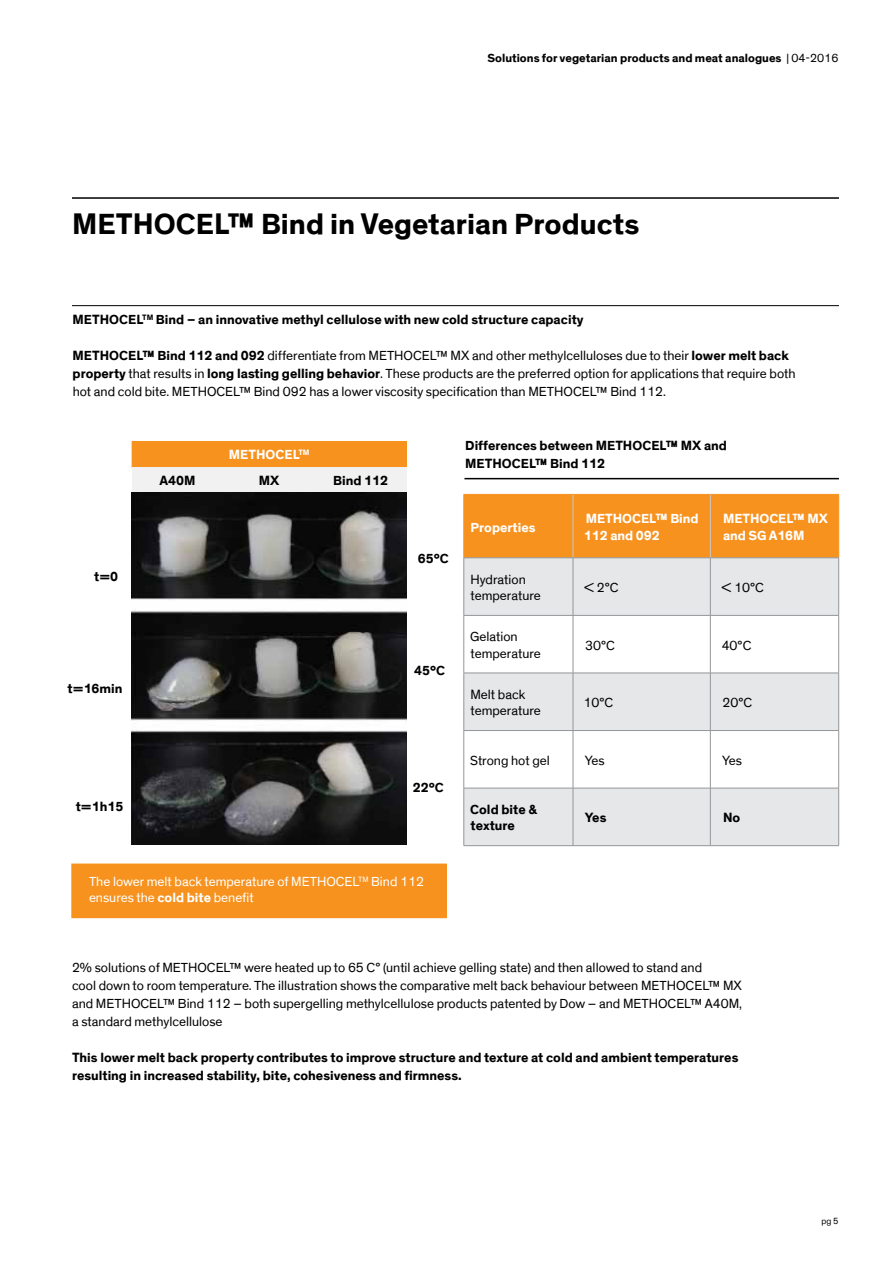
<style>
.page{position:relative;width:893px;height:1263px;background:#fff}
.page>*{position:absolute;margin:0;border:0;box-sizing:border-box;transform-origin:0 0}
.t1{font:700 30px "Dow Corporate";color:#000}
.t2{font:13.5px/18px "Dow Corporate";color:#000}
.t3{font:700 13.5px/18px "Dow Corporate";color:#000}
.t4{font:13.5px/16.2px "Dow Corporate";color:#fff}
.t5{font:700 13.5px/16.2px "Dow Corporate";letter-spacing:-.005em;color:#fff}
.t6{font:700 12px "Dow Corporate";color:#000}
.t7{font:9px "Dow Corporate";color:#000}
.s1{font-weight:400}
.s2{font-weight:700}
</style>
<div class="page">
<div style="left:465px;top:495px;width:373px;height:62px;background:#f7921e"></div>
<div style="left:465px;top:558px;width:373px;height:287px;background:#e6e7e8"></div>
<svg style="left:465px;top:616px;width:373px;height:172px"></svg>
<hr style="left:573px;top:495px;width:1px;height:63px;background:#c7c8ca">
<hr style="left:710px;top:495px;width:1px;height:63px;background:#c7c8ca">
<hr style="left:464px;top:494px;width:109px;height:1px;background:#f7921e">
<hr style="left:464px;top:495px;width:1px;height:63px;background:#f7921e">
<hr style="left:573px;top:494px;width:137px;height:1px;background:#f7921e">
<hr style="left:710px;top:494px;width:129px;height:1px;background:#f7921e">
<hr style="left:838px;top:495px;width:1px;height:63px;background:#f7921e">
<hr style="left:464px;top:557px;width:109px;height:1px;background:#939598">
<hr style="left:464px;top:558px;width:1px;height:57px;background:#939598">
<hr style="left:573px;top:557px;width:137px;height:1px;background:#939598">
<hr style="left:573px;top:558px;width:1px;height:57px;background:#939598">
<hr style="left:710px;top:557px;width:129px;height:1px;background:#939598">
<hr style="left:710px;top:558px;width:1px;height:57px;background:#939598">
<hr style="left:838px;top:558px;width:1px;height:57px;background:#939598">
<hr style="left:464px;top:615px;width:109px;height:1px;background:#939598">
<hr style="left:464px;top:616px;width:1px;height:57px;background:#939598">
<hr style="left:573px;top:615px;width:137px;height:1px;background:#939598">
<hr style="left:573px;top:616px;width:1px;height:57px;background:#939598">
<hr style="left:710px;top:615px;width:129px;height:1px;background:#939598">
<hr style="left:710px;top:616px;width:1px;height:57px;background:#939598">
<hr style="left:838px;top:616px;width:1px;height:57px;background:#939598">
<hr style="left:464px;top:673px;width:109px;height:1px;background:#939598">
<hr style="left:464px;top:673px;width:1px;height:57px;background:#939598">
<hr style="left:573px;top:673px;width:137px;height:1px;background:#939598">
<hr style="left:573px;top:673px;width:1px;height:57px;background:#939598">
<hr style="left:710px;top:673px;width:129px;height:1px;background:#939598">
<hr style="left:710px;top:673px;width:1px;height:57px;background:#939598">
<hr style="left:838px;top:673px;width:1px;height:57px;background:#939598">
<hr style="left:464px;top:730px;width:109px;height:1px;background:#939598">
<hr style="left:464px;top:731px;width:1px;height:57px;background:#939598">
<hr style="left:573px;top:730px;width:137px;height:1px;background:#939598">
<hr style="left:573px;top:731px;width:1px;height:57px;background:#939598">
<hr style="left:710px;top:730px;width:129px;height:1px;background:#939598">
<hr style="left:710px;top:731px;width:1px;height:57px;background:#939598">
<hr style="left:838px;top:731px;width:1px;height:57px;background:#939598">
<hr style="left:464px;top:788px;width:109px;height:1px;background:#939598">
<hr style="left:464px;top:788px;width:1px;height:57px;background:#939598">
<hr style="left:573px;top:788px;width:137px;height:1px;background:#939598">
<hr style="left:573px;top:788px;width:1px;height:57px;background:#939598">
<hr style="left:710px;top:788px;width:129px;height:1px;background:#939598">
<hr style="left:710px;top:788px;width:1px;height:57px;background:#939598">
<hr style="left:838px;top:788px;width:1px;height:57px;background:#939598">
<hr style="left:464px;top:845px;width:109px;height:1px;background:#939598">
<hr style="left:573px;top:845px;width:137px;height:1px;background:#939598">
<hr style="left:710px;top:845px;width:129px;height:1px;background:#939598">
<hr style="left:464px;top:478px;width:375px;height:1px;background:#000">
<div style="left:72px;top:864px;width:374px;height:54px;background:#f7921e"></div>
<div style="left:132px;top:441px;width:274px;height:26px;background:#f7921e"></div>
<div style="left:223px;top:468px;width:92px;height:26px;background:#f1f1f2"></div>
<div style="left:315px;top:468px;width:91px;height:26px;background:#f1f1f2"></div>
<div style="left:132px;top:468px;width:91px;height:26px;background:#f1f1f2"></div>
<img style="left:132px;top:493px;width:275px;height:352px">
<hr style="left:72px;top:305px;width:767px;height:1px;background:#000">
<hr style="left:72px;top:197px;width:767px;height:2px;background:#000">
<p class="t6" style="left:487px;top:51px;width:352px">Solutions for vegetarian products and meat analogues <span class="s1">| 04-2016</span></p>
<h1 class="t1" style="left:72px;top:205px;width:569px">METHOCEL™ Bind in Vegetarian Products</h1>
<p class="t3" style="left:73px;top:311px;width:512px">METHOCEL<sup>TM</sup> Bind – an innovative methyl cellulose with new cold structure capacity</p>
<p class="t2" style="left:73px;top:347px;width:724px"><span class="s2">METHOCEL™ Bind 112 and 092</span> differentiate from METHOCEL™ MX and other methylcelluloses due to their <span class="s2">lower melt back property</span> that results in <span class="s2">long lasting gelling behavior</span>. These products are the preferred option for applications that require both hot and cold bite. METHOCEL™ Bind 092 has a lower viscosity specification than METHOCEL™ Bind 112.</p>
<p class="t3" style="left:94px;top:568px;width:26px">t=0</p>
<p class="t3" style="left:68px;top:680px;width:56px">t=16min</p>
<p class="t3" style="left:76px;top:797px;width:49px">t=1h15</p>
<p class="t5" style="left:229px;top:447px;width:82px">METHOCEL<sup>TM</sup></p>
<p class="t3" style="left:160px;top:472px;width:38px">A40M</p>
<p class="t3" style="left:259px;top:472px;width:22px">MX</p>
<p class="t3" style="left:333px;top:472px;width:56px">Bind 112</p>
<p class="t3" style="left:465px;top:437px;width:263px">Differences between METHOCEL™ MX and<br>METHOCEL™ Bind 112</p>
<p class="t3" style="left:418px;top:550px;width:32px">65°C</p>
<p class="t3" style="left:414px;top:662px;width:32px">45°C</p>
<p class="t3" style="left:413px;top:779px;width:32px">22°C</p>
<p class="t5" style="left:471px;top:519px;width:66px">Properties</p>
<p class="t5" style="left:584px;top:511px;width:116px">METHOCEL™ Bind<br>112 and 092</p>
<p class="t5" style="left:723px;top:511px;width:106px">METHOCEL™ MX and SG A16M</p>
<p class="t2" style="left:470px;top:572px;width:72px;line-height:16.2px">Hydration temperature</p>
<p class="t2" style="left:584px;top:579px;width:36px">&lt; 2°C</p>
<p class="t2" style="left:721px;top:579px;width:44px">&lt; 10°C</p>
<p class="t2" style="left:470px;top:629px;width:72px;line-height:16.2px">Gelation temperature</p>
<p class="t2" style="left:585px;top:636px;width:31px">30°C</p>
<p class="t2" style="left:722px;top:636px;width:31px">40°C</p>
<p class="t2" style="left:470px;top:687px;width:72px;line-height:16.2px">Melt back temperature</p>
<p class="t2" style="left:583px;top:694px;width:31px">10°C</p>
<p class="t2" style="left:722px;top:694px;width:31px">20°C</p>
<p class="t2" style="left:470px;top:751px;width:81px">Strong hot gel</p>
<p class="t2" style="left:585px;top:751px;width:21px">Yes</p>
<p class="t2" style="left:722px;top:751px;width:21px">Yes</p>
<p class="t3" style="left:470px;top:802px;width:69px;line-height:16.2px">Cold bite &amp; texture</p>
<p class="t3" style="left:585px;top:809px;width:23px">Yes</p>
<p class="t3" style="left:723px;top:809px;width:19px">No</p>
<p class="t4" style="left:89px;top:874px;width:337px">The lower melt back temperature of METHOCEL<sup>TM</sup> Bind 112 ensures the <span class="s2">cold bite</span> benefit</p>
<p class="t2" style="left:72px;top:959px;width:671px">2% solutions of METHOCEL™ were heated up to 65 C° (until achieve gelling state) and then allowed to stand and<br>cool down to room temperature. The illustration shows the comparative melt back behaviour between METHOCEL™ MX and METHOCEL™ Bind 112 – both supergelling methylcellulose products patented by Dow – and METHOCEL™ A40M, a standard methylcellulose</p>
<p class="t3" style="left:72px;top:1049px;width:668px">This lower melt back property contributes to improve structure and texture at cold and ambient temperatures resulting in increased stability, bite, cohesiveness and firmness.</p>
<p class="t7" style="left:821px;top:1216px;width:19px">pg 5</p>
</div>
